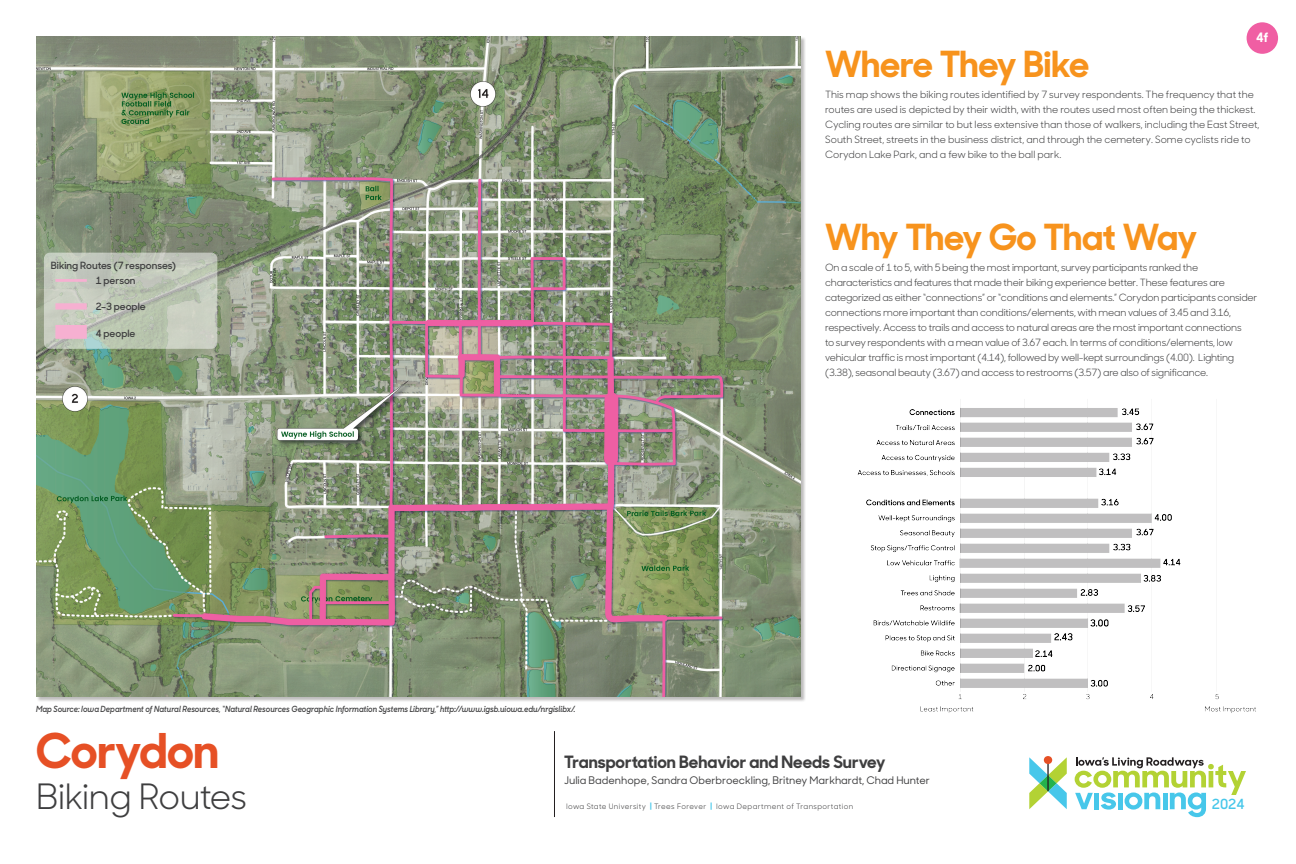
<style>
.page{position:relative;width:1296px;height:864px;background:#fff}
.page>*{position:absolute;margin:0;border:0;box-sizing:border-box;transform-origin:0 0}
.t1{font:700 48px "Sharp Sans No 1";letter-spacing:-.005em;color:#e65025}
.Survey_Big_Heading{font:700 36px "Sharp Sans No 1";letter-spacing:-.015em;color:#f7931d}
.Sharp_Sans_No1__sub_title_1{font:35px "Sharp Sans No 1";letter-spacing:-.02em;color:#3e3e3f}
.t2{font:700 17px "Sharp Sans No 1";color:#3e3e3f}
.t3{font:600 14px "Sharp Sans No 1";color:#47c7ea}
.t4{font:700 13px "Sharp Sans No 1";color:#fff}
.t5{font:500 10.5px "Sharp Sans No 1";color:#3e3e3f}
.Body_Text{font:10px/15px "Sharp Sans No 1";letter-spacing:-.02em;color:#3e3e3f}
.Body_Text-2{font:10px/15px "Sharp Sans No 1";color:#3e3e3f}
.Body_Heading{font:600 10px "Sharp Sans No 1";color:#3e3e3f}
.Captions{font:italic 600 8.5px "Sharp Sans No 1";letter-spacing:.005em;color:#3e3e3f;scale:.9 1}
.t6{font:7.5px "Sharp Sans No 1";letter-spacing:.05em;color:#3e3e3f}
.s1{font-weight:700;color:#47c7ea}
</style>
<div class="page">
<img style="left:857px;top:407px;width:399px;height:306px">
<svg style="left:1075px;top:757px;width:171px;height:60px"></svg>
<svg style="left:1029px;top:756px;width:38px;height:53px"></svg>
<hr style="left:554px;top:731px;width:1px;height:86px;background:#231f20">
<img style="left:36px;top:36px;width:764px;height:661px">
<svg style="left:44px;top:253px;width:173px;height:96px;background:#c2c7ba"></svg>
<div style="left:1247px;top:22px;width:31px;height:32px;background:#f05ea3;border-radius:50%"></div>
<p class="Survey_Big_Heading" style="left:825px;top:34px;width:266px">Where They Bike</p>
<p class="t4" style="left:1256px;top:27px;width:14px">4f</p>
<p class="Body_Text-2" style="left:825px;top:86px;width:436px">This map shows the biking routes identified by 7 survey respondents. The frequency that the routes are used is depicted by their width, with the routes used most often being the thickest.<br>Cycling routes are similar to but less extensive than those of walkers, including the East Street, South Street, streets in the business district, and through the cemetery. Some cyclists ride to Corydon Lake Park, and a few bike to the ball park.</p>
<p class="Body_Heading" style="left:51px;top:257px;width:127px">Biking Routes (7 responses)</p>
<p class="Body_Heading" style="left:96px;top:272px;width:41px">1 person</p>
<p class="Body_Heading" style="left:96px;top:299px;width:51px">2–3 people</p>
<p class="Body_Heading" style="left:96px;top:325px;width:41px">4 people</p>
<p class="Survey_Big_Heading" style="left:825px;top:207px;width:374px">Why They Go That Way</p>
<p class="Body_Text" style="left:825px;top:259px;width:434px">On a scale of 1 to 5, with 5 being the most important, survey participants ranked the characteristics and features that made their biking experience better. These features are categorized as either “connections” or “conditions and elements.” Corydon participants consider connections more important than conditions/elements, with mean values of 3.45 and 3.16, respectively. Access to trails and access to natural areas are the most important connections<br>to survey respondents with a mean value of 3.67 each. In terms of conditions/elements, low vehicular traffic is most important (4.14), followed by well-kept surroundings (4.00). Lighting (3.38), seasonal beauty (3.67) and access to restrooms (3.57) are also of significance.</p>
<p class="Captions" style="left:36px;top:702px;width:601px">Map Source: Iowa Department of Natural Resources, “Natural Resources Geographic Information Systems Library,” http://www.igsb.uiowa.edu/nrgislibx/.</p>
<h1 class="t1" style="left:36px;top:711px;width:185px">Corydon</h1>
<h3 class="t2" style="left:564px;top:748px;width:323px">Transportation Behavior and Needs Survey</h3>
<p class="t5" style="left:564px;top:773px;width:367px">Julia Badenhope, Sandra Oberbroeckling, Britney Markhardt, Chad Hunter</p>
<p class="t6" style="left:566px;top:800px;width:289px">Iowa State University <span class="s1">|</span> Trees Forever <span class="s1">|</span> Iowa Department of Transportation</p>
<p class="Sharp_Sans_No1__sub_title_1" style="left:36px;top:769px;width:213px">Biking Routes</p>
<h3 class="t3" style="left:1212px;top:793px;width:34px">2024</h3>
</div>
